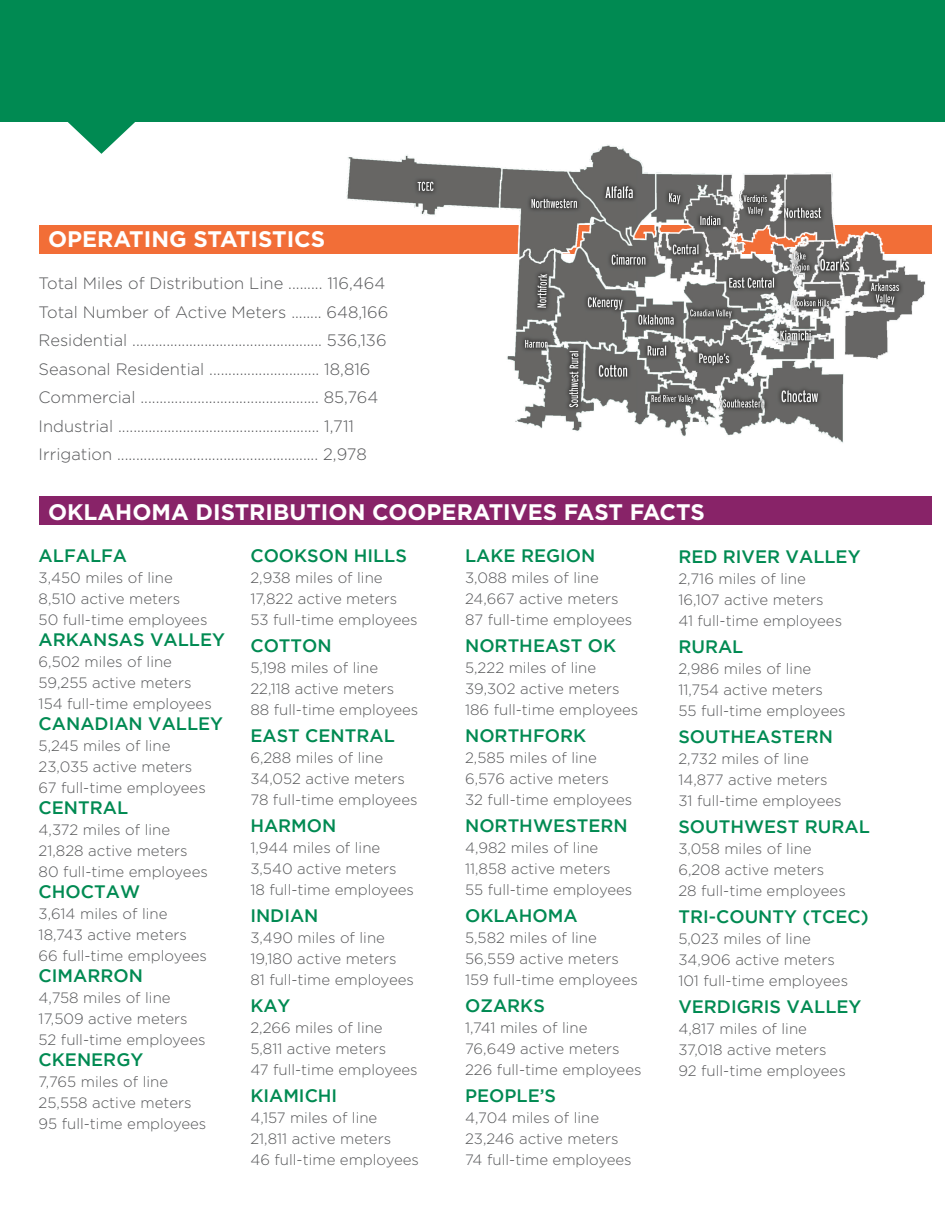
<style>
.page{position:relative;width:945px;height:1215px;background:#fff}
.page>*{position:absolute;margin:0;border:0;box-sizing:border-box;transform-origin:0 0}
.t1{font:700 22.5px "Gotham";color:#fff}
.t2{font:500 18px "Gotham";color:#008a52}
.t3{font:300 16.5px/28.5px "Gotham";color:#57585a}
.t4{font:300 15px/21px "Gotham";color:#57585a}
</style>
<div class="page">
<div style="left:39px;top:497px;width:893px;height:28px;background:#882368"></div>
<div style="left:39px;top:225px;width:893px;height:29px;background:#f26e37"></div>
<div style="left:0;top:0;width:14px;height:121px;background:#008a52"></div>
<svg style="left:67px;top:121px;width:69px;height:33px"></svg>
<img style="left:346px;top:145px;width:580px;height:298px">
<div style="left:14px;top:0;width:931px;height:121px;background:#008a52"></div>
<h1 class="t1" style="left:48px;top:225px;width:279px">OPERATING STATISTICS</h1>
<p class="t3" style="left:39px;top:269px;width:351px">Total Miles of Distribution Line ......... 116,464<br>Total Number of Active Meters ........ 648,166<br>Residential .................................................. 536,136<br>Seasonal Residential ............................. 18,816<br>Commercial ............................................... 85,764<br>Industrial ..................................................... 1,711<br>Irrigation ..................................................... 2,978</p>
<h1 class="t1" style="left:48px;top:497px;width:658px">OKLAHOMA DISTRIBUTION COOPERATIVES FAST FACTS</h1>
<p class="t2" style="left:39px;top:546px;width:90px">ALFALFA</p>
<p class="t4" style="left:39px;top:567px;width:170px">3,450 miles of line<br>8,510 active meters<br>50 full-time employees</p>
<p class="t2" style="left:39px;top:630px;width:188px">ARKANSAS VALLEY</p>
<p class="t4" style="left:39px;top:651px;width:175px">6,502 miles of line<br>59,255 active meters<br>154 full-time employees</p>
<p class="t2" style="left:39px;top:714px;width:186px">CANADIAN VALLEY</p>
<p class="t4" style="left:39px;top:735px;width:169px">5,245 miles of line<br>23,035 active meters<br>67 full-time employees</p>
<p class="t2" style="left:39px;top:798px;width:91px">CENTRAL</p>
<p class="t4" style="left:39px;top:819px;width:171px">4,372 miles of line<br>21,828 active meters<br>80 full-time employees</p>
<p class="t2" style="left:39px;top:882px;width:103px">CHOCTAW</p>
<p class="t4" style="left:39px;top:903px;width:170px">3,614 miles of line<br>18,743 active meters<br>66 full-time employees</p>
<p class="t2" style="left:39px;top:966px;width:106px">CIMARRON</p>
<p class="t4" style="left:39px;top:987px;width:168px">4,758 miles of line<br>17,509 active meters<br>52 full-time employees</p>
<p class="t2" style="left:39px;top:1050px;width:106px">CKENERGY</p>
<p class="t4" style="left:39px;top:1071px;width:169px">7,765 miles of line<br>25,558 active meters<br>95 full-time employees</p>
<p class="t2" style="left:250px;top:546px;width:158px">COOKSON HILLS</p>
<p class="t4" style="left:250px;top:567px;width:169px">2,938 miles of line<br>17,822 active meters<br>53 full-time employees</p>
<p class="t2" style="left:250px;top:636px;width:83px">COTTON</p>
<p class="t4" style="left:250px;top:657px;width:170px">5,198 miles of line<br>22,118 active meters<br>88 full-time employees</p>
<p class="t2" style="left:250px;top:726px;width:146px">EAST CENTRAL</p>
<p class="t4" style="left:250px;top:747px;width:169px">6,288 miles of line<br>34,052 active meters<br>78 full-time employees</p>
<p class="t2" style="left:250px;top:816px;width:88px">HARMON</p>
<p class="t4" style="left:250px;top:837px;width:165px">1,944 miles of line<br>3,540 active meters<br>18 full-time employees</p>
<p class="t2" style="left:250px;top:906px;width:70px">INDIAN</p>
<p class="t4" style="left:250px;top:927px;width:165px">3,490 miles of line<br>19,180 active meters<br>81 full-time employees</p>
<p class="t2" style="left:250px;top:996px;width:42px">KAY</p>
<p class="t4" style="left:250px;top:1017px;width:169px">2,266 miles of line<br>5,811 active meters<br>47 full-time employees</p>
<p class="t2" style="left:250px;top:1086px;width:88px">KIAMICHI</p>
<p class="t4" style="left:250px;top:1107px;width:170px">4,157 miles of line<br>21,811 active meters<br>46 full-time employees</p>
<p class="t2" style="left:465px;top:546px;width:132px">LAKE REGION</p>
<p class="t4" style="left:465px;top:567px;width:169px">3,088 miles of line<br>24,667 active meters<br>87 full-time employees</p>
<p class="t2" style="left:465px;top:636px;width:153px">NORTHEAST OK</p>
<p class="t4" style="left:465px;top:657px;width:175px">5,222 miles of line<br>39,302 active meters<br>186 full-time employees</p>
<p class="t2" style="left:465px;top:726px;width:123px">NORTHFORK</p>
<p class="t4" style="left:465px;top:747px;width:169px">2,585 miles of line<br>6,576 active meters<br>32 full-time employees</p>
<p class="t2" style="left:465px;top:816px;width:164px">NORTHWESTERN</p>
<p class="t4" style="left:465px;top:837px;width:169px">4,982 miles of line<br>11,858 active meters<br>55 full-time employees</p>
<p class="t2" style="left:465px;top:906px;width:114px">OKLAHOMA</p>
<p class="t4" style="left:465px;top:927px;width:174px">5,582 miles of line<br>56,559 active meters<br>159 full-time employees</p>
<p class="t2" style="left:465px;top:996px;width:81px">OZARKS</p>
<p class="t4" style="left:465px;top:1017px;width:178px">1,741 miles of line<br>76,649 active meters<br>226 full-time employees</p>
<p class="t2" style="left:465px;top:1086px;width:92px">PEOPLE’S</p>
<p class="t4" style="left:465px;top:1107px;width:168px">4,704 miles of line<br>23,246 active meters<br>74 full-time employees</p>
<p class="t2" style="left:678px;top:547px;width:184px">RED RIVER VALLEY</p>
<p class="t4" style="left:678px;top:568px;width:165px">2,716 miles of line<br>16,107 active meters<br>41 full-time employees</p>
<p class="t2" style="left:678px;top:637px;width:67px">RURAL</p>
<p class="t4" style="left:678px;top:658px;width:169px">2,986 miles of line<br>11,754 active meters<br>55 full-time employees</p>
<p class="t2" style="left:678px;top:727px;width:156px">SOUTHEASTERN</p>
<p class="t4" style="left:678px;top:748px;width:165px">2,732 miles of line<br>14,877 active meters<br>31 full-time employees</p>
<p class="t2" style="left:678px;top:817px;width:193px">SOUTHWEST RURAL</p>
<p class="t4" style="left:678px;top:838px;width:169px">3,058 miles of line<br>6,208 active meters<br>28 full-time employees</p>
<p class="t2" style="left:678px;top:907px;width:192px">TRI-COUNTY (TCEC)</p>
<p class="t4" style="left:678px;top:928px;width:171px">5,023 miles of line<br>34,906 active meters<br>101 full-time employees</p>
<p class="t2" style="left:678px;top:997px;width:185px">VERDIGRIS VALLEY</p>
<p class="t4" style="left:678px;top:1018px;width:169px">4,817 miles of line<br>37,018 active meters<br>92 full-time employees</p>
</div>
